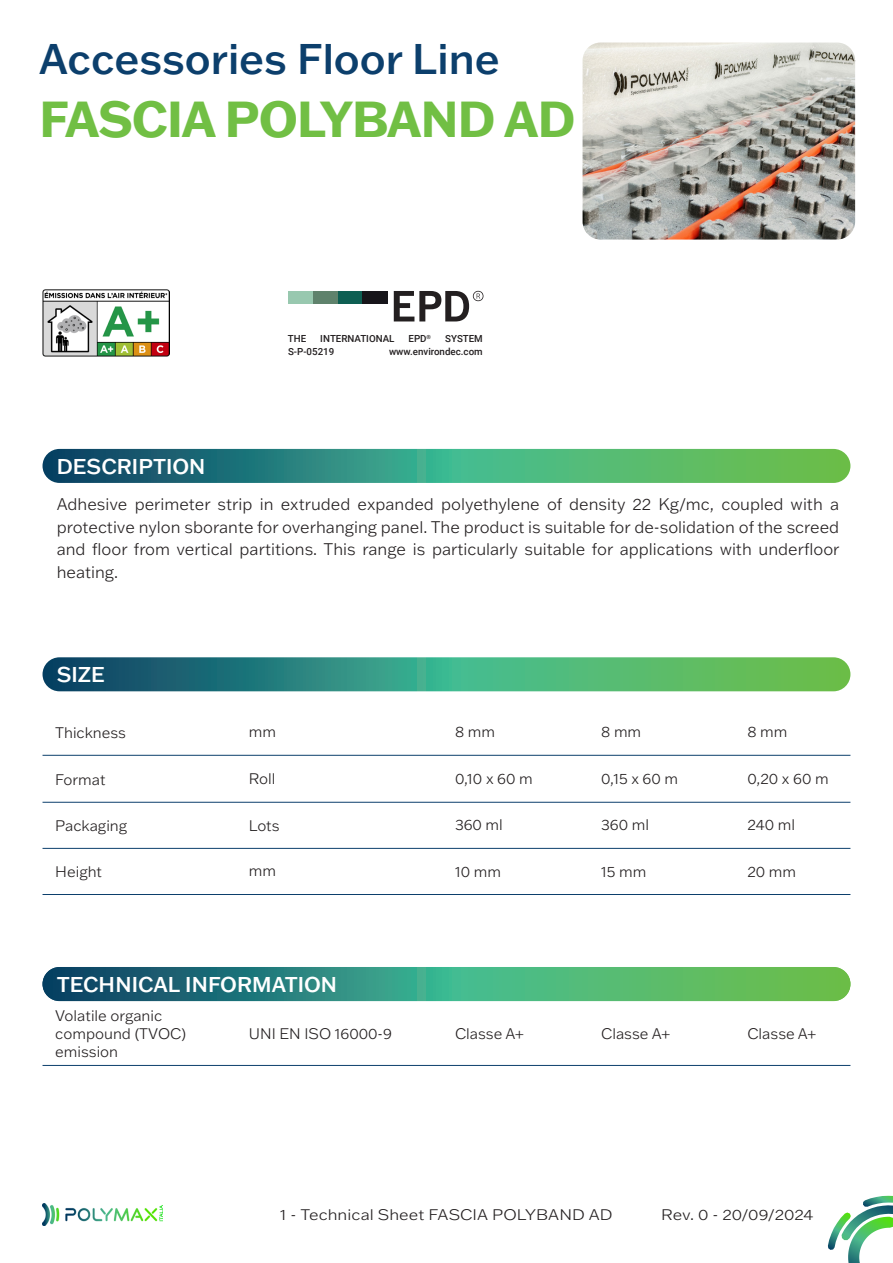
<style>
.page{position:relative;width:893px;height:1263px;background:#fff}
.page>*{position:absolute;margin:0;border:0;box-sizing:border-box;transform-origin:0 0}
.p_nome-prodotto{font:700 49.5px "Franklin Gothic ATF";letter-spacing:-.02em;color:#71bf44}
.t1{font:500 42px "Franklin Gothic ATF";color:#0c3f6c}
.TITOLI_paragrafi{font:500 21px "Franklin Gothic ATF";color:#fff}
.PARAGRAFO_DI_TESTO{font:300 16.5px/22.5px "Franklin Gothic ATF";color:#231f20;text-align:justify}
.t2{font:300 15px/18px "Franklin Gothic ATF";color:#231f20}
.t3{font:300 15px "Franklin Gothic ATF";color:#231f20;scale:1.1 1}
.t4{font:500 9.75px "Roboto";color:#231f20}
</style>
<div class="page">
<svg style="left:827px;top:1195px;width:66px;height:68px"></svg>
<img style="left:43px;top:1204px;width:119px;height:21px">
<img style="left:583px;top:43px;width:272px;height:197px">
<hr style="left:43px;top:755px;width:807px;height:1px;background:#0c3f6c">
<hr style="left:43px;top:802px;width:807px;height:1px;background:#0c3f6c">
<hr style="left:43px;top:848px;width:807px;height:1px;background:#0c3f6c">
<hr style="left:43px;top:1065px;width:807px;height:1px;background:#0c3f6c">
<hr style="left:43px;top:894px;width:807px;height:1px;background:#0c3f6c">
<img style="left:43px;top:289px;width:127px;height:67px">
<div style="left:338px;top:291px;width:24px;height:12px;background:#0e5f53"></div>
<div style="left:313px;top:291px;width:25px;height:12px;background:#5f826c"></div>
<div style="left:288px;top:291px;width:25px;height:12px;background:#98c8af"></div>
<div style="left:362px;top:291px;width:25px;height:12px;background:#17151a"></div>
<svg style="left:394px;top:291px;width:89px;height:30px"></svg>
<svg style="left:43px;top:449px;width:807px;height:34px;background:#3e9973"></svg>
<svg style="left:43px;top:657px;width:807px;height:34px;background:#3f9a74"></svg>
<svg style="left:43px;top:967px;width:807px;height:34px;background:#3d9973"></svg>
<p class="t1" style="left:39px;top:31px;width:462px">Accessories Floor Line</p>
<p class="p_nome-prodotto" style="left:39px;top:86px;width:538px">FASCIA POLYBAND AD</p>
<p class="TITOLI_paragrafi" style="left:57px;top:452px;width:150px">DESCRIPTION</p>
<p class="t4" style="left:288px;top:331px;width:20px">THE</p>
<p class="t4" style="left:320px;top:331px;width:76px">INTERNATIONAL</p>
<p class="t4" style="left:408px;top:331px;width:24px">EPD<sup>®</sup></p>
<p class="t4" style="left:445px;top:331px;width:39px">SYSTEM</p>
<p class="t4" style="left:288px;top:345px;width:48px">S-P-05219</p>
<p class="t4" style="left:389px;top:345px;width:95px">www.environdec.com</p>
<p class="PARAGRAFO_DI_TESTO" style="left:57px;top:493px;width:784px">Adhesive perimeter strip in extruded expanded polyethylene of density 22 Kg/mc, coupled with a protective nylon sborante for overhanging panel. The product is suitable for de-solidation of the screed and floor from vertical partitions. This range is particularly suitable for applications with underfloor heating.</p>
<p class="TITOLI_paragrafi" style="left:57px;top:661px;width:50px">SIZE</p>
<p class="t2" style="left:55px;top:723px;width:72px">Thickness</p>
<p class="t2" style="left:55px;top:770px;width:52px">Format</p>
<p class="t2" style="left:55px;top:816px;width:73px">Packaging</p>
<p class="t2" style="left:55px;top:863px;width:48px">Height</p>
<p class="t2" style="left:249px;top:722px;width:29px">mm</p>
<p class="t2" style="left:249px;top:769px;width:28px">Roll</p>
<p class="t2" style="left:249px;top:816px;width:32px">Lots</p>
<p class="t2" style="left:249px;top:861px;width:29px">mm</p>
<p class="TITOLI_paragrafi" style="left:57px;top:970px;width:214px">DATI TE NICI - AD/N</p>
<p class="TITOLI_paragrafi" style="left:57px;top:970px;width:282px">TECHNICAL INFORMATION</p>
<p class="t2" style="left:455px;top:722px;width:42px">8 mm</p>
<p class="t2" style="left:601px;top:722px;width:42px">8 mm</p>
<p class="t2" style="left:747px;top:722px;width:42px">8 mm</p>
<p class="t2" style="left:455px;top:769px;width:79px">0,10 x 60 m</p>
<p class="t2" style="left:601px;top:769px;width:78px">0,15 x 60 m</p>
<p class="t2" style="left:747px;top:769px;width:83px">0,20 x 60 m</p>
<p class="t2" style="left:455px;top:816px;width:49px">360 ml</p>
<p class="t2" style="left:601px;top:816px;width:49px">360 ml</p>
<p class="t2" style="left:747px;top:816px;width:49px">240 ml</p>
<p class="t2" style="left:455px;top:862px;width:47px">10 mm</p>
<p class="t2" style="left:601px;top:862px;width:47px">15 mm</p>
<p class="t2" style="left:747px;top:862px;width:50px">20 mm</p>
<p class="t2" style="left:55px;top:1006px;width:132px">Volatile organic compound (TVOC) emission</p>
<p class="t2" style="left:249px;top:1024px;width:145px">UNI EN ISO 16000-9</p>
<p class="t2" style="left:455px;top:1024px;width:70px">Classe A+</p>
<p class="t2" style="left:601px;top:1024px;width:70px">Classe A+</p>
<p class="t2" style="left:747px;top:1024px;width:70px">Classe A+</p>
<p class="t3" style="left:280px;top:1204px;width:304px">1 - Technical Sheet FASCIA POLYBAND AD</p>
<p class="t3" style="left:661px;top:1205px;width:140px">Rev. 0 - 20/09/2024</p>
</div>
